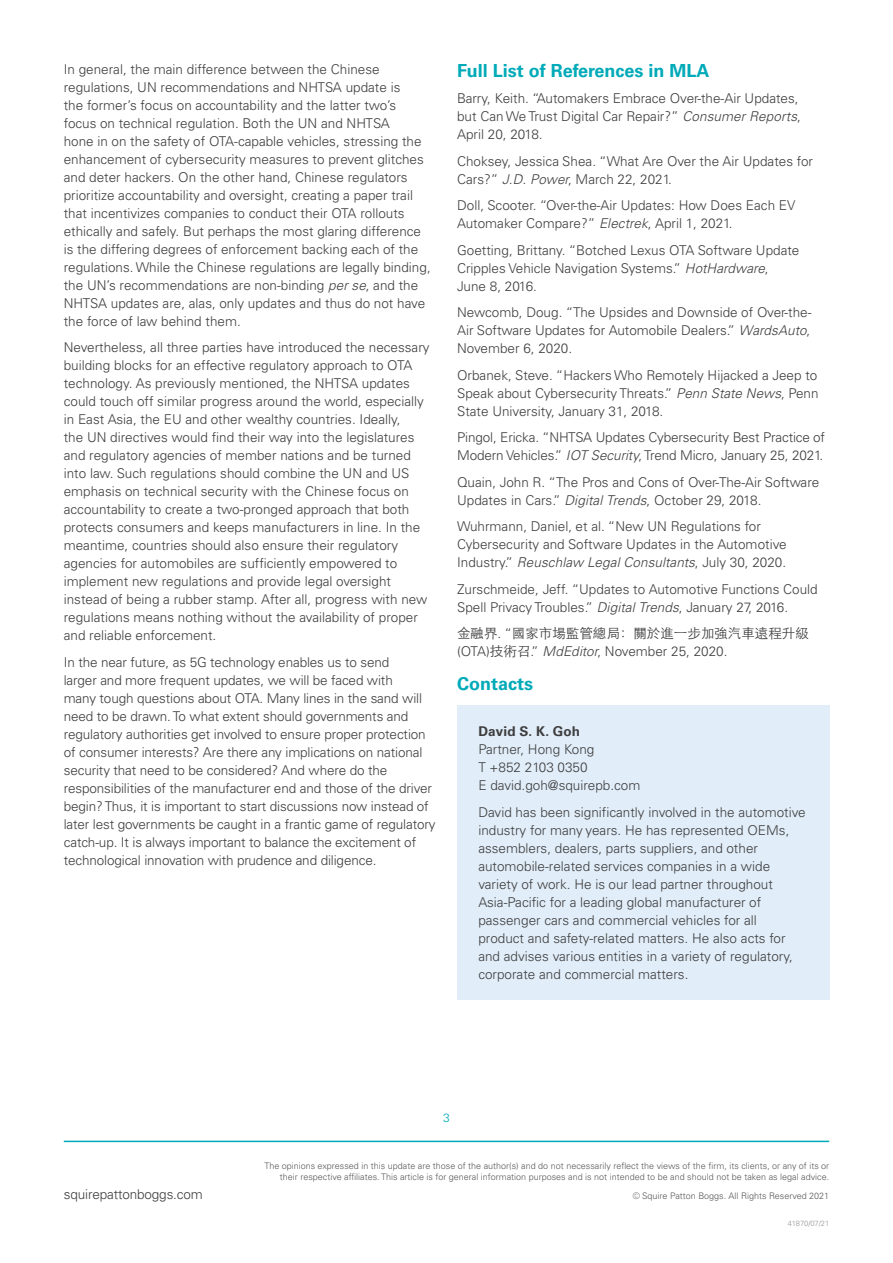
<style>
.page{position:relative;width:893px;height:1263px;background:#fff}
.page>*{position:absolute;margin:0;border:0;box-sizing:border-box;transform-origin:0 0}
.Body{font:700 18px "Univers LTCYR 65";color:#00aab8}
.Body-2{font:300 13.5px/18px "Univers LTCYR 45";color:#3e3e3f}
.Contact{font:300 13.5px/18px "Univers LTCYR 45";color:#3e3e3f}
.Body-3{font:300 13.5px/18px "ST Heiti SC";color:#3e3e3f}
.Contact-2{font:700 13.5px "Univers LTCYR 65";letter-spacing:.01em;color:#3e3e3f}
.t1{font:300 12px "Univers LTCYR 45";color:#00aab8}
.t2{font:300 9px/10.8px "Univers LTCYR 45";color:#57585a;text-align:right}
.t3{font:300 7.5px "Univers LTCYR 45";color:#939598}
.s1{font-style:italic}
.s2{font-family:"Univers LTCYR 45"}
.s3{font-family:"Univers LTCYR 45";font-style:italic}
</style>
<div class="page">
<hr style="left:64px;top:1140px;width:765px;height:2px;background:#00aab8">
<div style="left:457px;top:705px;width:372px;height:295px;background:#e1edf8"></div>
<p class="Body-2" style="left:64px;top:59px;width:369px">In general, the main difference between the Chinese regulations, UN recommendations and NHTSA update is<br>the former’s focus on accountability and the latter two’s focus on technical regulation. Both the UN and NHTSA<br>hone in on the safety of OTA-capable vehicles, stressing the enhancement of cybersecurity measures to prevent glitches and deter hackers. On the other hand, Chinese regulators prioritize accountability and oversight, creating a paper trail that incentivizes companies to conduct their OTA rollouts ethically and safely. But perhaps the most glaring difference is the differing degrees of enforcement backing each of the regulations. While the Chinese regulations are legally binding, the UN’s recommendations are non-binding <span class="s1">per se</span>, and the NHTSA updates are, alas, only updates and thus do not have the force of law behind them.</p>
<p class="Body-2" style="left:64px;top:338px;width:367px">Nevertheless, all three parties have introduced the necessary building blocks for an effective regulatory approach to OTA technology. As previously mentioned, the NHTSA updates could touch off similar progress around the world, especially in East Asia, the EU and other wealthy countries. Ideally,<br>the UN directives would find their way into the legislatures and regulatory agencies of member nations and be turned into law. Such regulations should combine the UN and US emphasis on technical security with the Chinese focus on accountability to create a two-pronged approach that both protects consumers and keeps manufacturers in line. In the meantime, countries should also ensure their regulatory agencies for automobiles are sufficiently empowered to implement new regulations and provide legal oversight instead of being a rubber stamp. After all, progress with new regulations means nothing without the availability of proper and reliable enforcement.</p>
<p class="Body-2" style="left:64px;top:652px;width:373px">In the near future, as 5G technology enables us to send<br>larger and more frequent updates, we will be faced with<br>many tough questions about OTA. Many lines in the sand will need to be drawn. To what extent should governments and regulatory authorities get involved to ensure proper protection of consumer interests? Are there any implications on national security that need to be considered? And where do the responsibilities of the manufacturer end and those of the driver begin? Thus, it is important to start discussions now instead of later lest governments be caught in a frantic game of regulatory catch-up. It is always important to balance the excitement of technological innovation with prudence and diligence.</p>
<p class="Body" style="left:457px;top:58px;width:254px">Full List of References in MLA</p>
<p class="Body-2" style="left:457px;top:89px;width:345px">Barry, Keith. “Automakers Embrace Over-the-Air Updates, but Can We Trust Digital Car Repair?” <span class="s1">Consumer Reports</span>,<br>April 20, 2018.</p>
<p class="Body-2" style="left:457px;top:152px;width:357px">Choksey, Jessica Shea. “What Are Over the Air Updates for<br>Cars?” <span class="s1">J.D. Power</span>, March 22, 2021.</p>
<p class="Body-2" style="left:457px;top:196px;width:340px">Doll, Scooter. “Over-the-Air Updates: How Does Each EV<br>Automaker Compare?” <span class="s1">Electrek</span>, April 1, 2021.</p>
<p class="Body-2" style="left:457px;top:241px;width:344px">Goetting, Brittany. “Botched Lexus OTA Software Update<br>Cripples Vehicle Navigation Systems.” <span class="s1">HotHardware</span>,<br>June 8, 2016.</p>
<p class="Body-2" style="left:457px;top:303px;width:356px;text-align:justify">Newcomb, Doug. “The Upsides and Downside of Over-the-Air Software Updates for Automobile Dealers.” <span class="s1">WardsAuto</span>, November 6, 2020.</p>
<p class="Body-2" style="left:457px;top:366px;width:363px;text-align:justify">Orbanek, Steve. “Hackers Who Remotely Hijacked a Jeep to Speak about Cybersecurity Threats.” <span class="s1">Penn State News</span>, Penn State University, January 31, 2018.</p>
<p class="Body-2" style="left:457px;top:428px;width:369px">Pingol, Ericka. “NHTSA Updates Cybersecurity Best Practice of<br>Modern Vehicles.” <span class="s1">IOT Security</span>, Trend Micro, January 25, 2021.</p>
<p class="Body-2" style="left:457px;top:473px;width:364px">Quain, John R. “The Pros and Cons of Over-The-Air Software<br>Updates in Cars.” <span class="s1">Digital Trends</span>, October 29, 2018.</p>
<p class="Body-2" style="left:457px;top:517px;width:331px">Wuhrmann, Daniel, et al. “New UN Regulations for<br>Cybersecurity and Software Updates in the Automotive<br>Industry.” <span class="s1">Reuschlaw Legal Consultants</span>, July 30, 2020.</p>
<p class="Body-2" style="left:457px;top:580px;width:362px">Zurschmeide, Jeff. “Updates to Automotive Functions Could<br>Spell Privacy Troubles.” <span class="s1">Digital Trends</span>, January 27, 2016.</p>
<p class="Body-3" style="left:457px;top:623px;width:353px">金融界<span class="s2">. “</span>國家市場監管總局：關於進一步加強汽車遠程升級<span class="s2">(OTA)</span>技術召<span class="s2">.”</span> <span class="s3">MdEditor</span><span class="s2">, November 25, 2020.</span></p>
<p class="Body" style="left:457px;top:671px;width:78px">Contacts</p>
<p class="Contact-2" style="left:478px;top:722px;width:103px">David S. K. Goh</p>
<p class="Contact" style="left:478px;top:740px;width:118px">Partner, Hong Kong</p>
<p class="Contact" style="left:478px;top:758px;width:111px">T +852 2103 0350</p>
<p class="Contact" style="left:478px;top:776px;width:164px">E david.goh@squirepb.com</p>
<p class="Contact" style="left:478px;top:802px;width:329px">David has been significantly involved in the automotive industry for many years. He has represented OEMs, assemblers, dealers, parts suppliers, and other automobile-related services companies in a wide variety of work. He is our lead partner throughout Asia-Pacific for a leading global manufacturer of passenger cars and commercial vehicles for all product and safety-related matters. He also acts for and advises various entities in a variety of regulatory, corporate and commercial matters.</p>
<p class="t1" style="left:443px;top:1110px;width:8px">3</p>
<p class="Body-2" style="left:64px;top:1185px;width:141px">squirepattonboggs.com</p>
<p class="t2" style="left:265px;top:1160px;width:566px">The opinions expressed in this update are those of the author(s) and do not necessarily reflect the views of the firm, its clients, or any of its or their respective affiliates. This article is for general information purposes and is not intended to be and should not be taken as legal advice.</p>
<p class="t2" style="left:633px;top:1190px;width:198px">© Squire Patton Boggs. All Rights Reserved 2021</p>
<p class="t3" style="left:788px;top:1218px;width:43px">41870/07/21</p>
</div>
